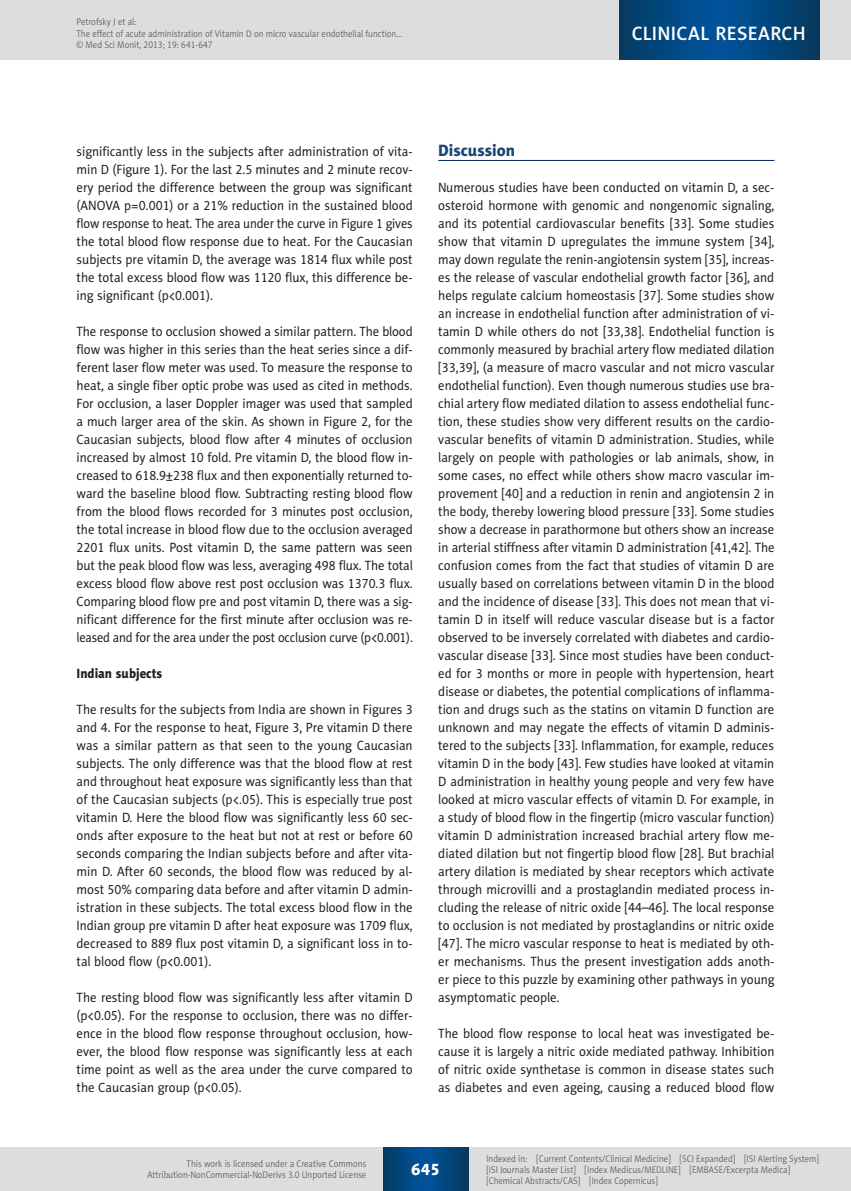
<style>
.page{position:relative;width:851px;height:1191px;background:#fff}
.page>*{position:absolute;margin:0;border:0;box-sizing:border-box;transform-origin:0 0}
.t1{font:19.5px "Naomi Sans EFN Medium";letter-spacing:.015em;color:#fff}
.MSM_Headline_1{font:16.5px "Naomi Sans EFN Heavy";color:#1a4574}
.t2{font:16.5px "Naomi Sans EFN Heavy";color:#fff}
.MSM_Body{font:13.5px/18px "Naomi Sans EFN";color:#231f20;text-align:justify;scale:.95 1}
.MSM_Body-2{font:13.5px/18px "Naomi Sans EFN";color:#231f20;text-align:justify;scale:.94 1}
.MSM_Headline_2{font:13.5px "Naomi Sans EFN Heavy";color:#231f20;scale:.95 1}
.t3{font:9.75px/11.2px "Naomi Sans EFN Light";color:#57585a;scale:.9 1}
</style>
<div class="page">
<hr style="left:438px;top:160px;width:336px;height:1px;background:#00295c">
<div style="left:0;top:1148px;width:850px;height:43px;background:#dcdddf"></div>
<svg style="left:383px;top:1148px;width:85px;height:42px;background:#02477e"></svg>
<div style="left:0;top:0;width:850px;height:60px;background:#dcdddf"></div>
<svg style="left:619px;top:0;width:200px;height:60px;background:#02477e"></svg>
<p class="t3" style="left:77px;top:16px;width:363px">Petrofsky J et al:<br>The effect of acute administration of Vitamin D on micro vascular endothelial function… © Med Sci Monit, 2013; 19: 641-647</p>
<h1 class="t1" style="left:631px;top:22px;width:175px">CLINICAL RESEARCH</h1>
<p class="MSM_Body" style="left:77px;top:142px;width:355px">significantly less in the subjects after administration of vita&shy;min D (Figure 1). For the last 2.5 minutes and 2 minute recov&shy;ery period the difference between the group was significant (ANOVA p=0.001) or a 21% reduction in the sustained blood flow response to heat. The area under the curve in Figure 1 gives the total blood flow response due to heat. For the Caucasian subjects pre vitamin D, the average was 1814 flux while post the total excess blood flow was 1120 flux, this difference be&shy;ing significant (p&lt;0.001).</p>
<p class="MSM_Body-2" style="left:77px;top:322px;width:359px">The response to occlusion showed a similar pattern. The blood flow was higher in this series than the heat series since a dif&shy;ferent laser flow meter was used. To measure the response to heat, a single fiber optic probe was used as cited in methods.<br>For occlusion, a laser Doppler imager was used that sampled a much larger area of the skin. As shown in Figure 2, for the Caucasian subjects, blood flow after 4 minutes of occlusion increased by almost 10 fold. Pre vitamin D, the blood flow in&shy;creased to 618.9±238 flux and then exponentially returned to&shy;ward the baseline blood flow. Subtracting resting blood flow from the blood flows recorded for 3 minutes post occlusion, the total increase in blood flow due to the occlusion averaged 2201 flux units. Post vitamin D, the same pattern was seen but the peak blood flow was less, averaging 498 flux. The total excess blood flow above rest post occlusion was 1370.3 flux.<br>Comparing blood flow pre and post vitamin D, there was a sig&shy;nificant difference for the first minute after occlusion was re&shy;leased and for the area under the post occlusion curve (p&lt;0.001).</p>
<p class="MSM_Headline_2" style="left:77px;top:665px;width:92px">Indian subjects</p>
<p class="MSM_Body" style="left:77px;top:700px;width:355px">The results for the subjects from India are shown in Figures 3 and 4. For the response to heat, Figure 3, Pre vitamin D there was a similar pattern as that seen to the young Caucasian subjects. The only difference was that the blood flow at rest and throughout heat exposure was significantly less than that of the Caucasian subjects (p&lt;.05). This is especially true post vitamin D. Here the blood flow was significantly less 60 sec&shy;onds after exposure to the heat but not at rest or before 60 seconds comparing the Indian subjects before and after vita&shy;min D. After 60 seconds, the blood flow was reduced by al&shy;most 50% comparing data before and after vitamin D admin&shy;istration in these subjects. The total excess blood flow in the Indian group pre vitamin D after heat exposure was 1709 flux, decreased to 889 flux post vitamin D, a significant loss in to&shy;tal blood flow (p&lt;0.001).</p>
<p class="MSM_Body" style="left:77px;top:988px;width:355px">The resting blood flow was significantly less after vitamin D (p&lt;0.05). For the response to occlusion, there was no differ&shy;ence in the blood flow response throughout occlusion, how&shy;ever, the blood flow response was significantly less at each time point as well as the area under the curve compared to the Caucasian group (p&lt;0.05).</p>
<p class="MSM_Headline_1" style="left:438px;top:140px;width:78px">Discussion</p>
<p class="MSM_Body" style="left:438px;top:178px;width:355px">Numerous studies have been conducted on vitamin D, a sec&shy;osteroid hormone with genomic and nongenomic signaling, and its potential cardiovascular benefits [33]. Some studies show that vitamin D upregulates the immune system [34], may down regulate the renin-angiotensin system [35], increas&shy;es the release of vascular endothelial growth factor [36], and helps regulate calcium homeostasis [37]. Some studies show an increase in endothelial function after administration of vi&shy;tamin D while others do not [33,38]. Endothelial function is commonly measured by brachial artery flow mediated dilation [33,39], (a measure of macro vascular and not micro vascular endothelial function). Even though numerous studies use bra&shy;chial artery flow mediated dilation to assess endothelial func&shy;tion, these studies show very different results on the cardio&shy;vascular benefits of vitamin D administration. Studies, while largely on people with pathologies or lab animals, show, in some cases, no effect while others show macro vascular im&shy;provement [40] and a reduction in renin and angiotensin 2 in the body, thereby lowering blood pressure [33]. Some studies show a decrease in parathormone but others show an increase in arterial stiffness after vitamin D administration [41,42]. The confusion comes from the fact that studies of vitamin D are usually based on correlations between vitamin D in the blood and the incidence of disease [33]. This does not mean that vi&shy;tamin D in itself will reduce vascular disease but is a factor observed to be inversely correlated with diabetes and cardio&shy;vascular disease [33]. Since most studies have been conduct&shy;ed for 3 months or more in people with hypertension, heart disease or diabetes, the potential complications of inflamma&shy;tion and drugs such as the statins on vitamin D function are unknown and may negate the effects of vitamin D adminis&shy;tered to the subjects [33]. Inflammation, for example, reduces vitamin D in the body [43]. Few studies have looked at vitamin D administration in healthy young people and very few have looked at micro vascular effects of vitamin D. For example, in a study of blood flow in the fingertip (micro vascular function) vitamin D administration increased brachial artery flow me&shy;diated dilation but not fingertip blood flow [28]. But brachial artery dilation is mediated by shear receptors which activate through microvilli and a prostaglandin mediated process in&shy;cluding the release of nitric oxide [44–46]. The local response to occlusion is not mediated by prostaglandins or nitric oxide [47]. The micro vascular response to heat is mediated by oth&shy;er mechanisms. Thus the present investigation adds anoth&shy;er piece to this puzzle by examining other pathways in young asymptomatic people.</p>
<p class="MSM_Body" style="left:438px;top:1024px;width:355px">The blood flow response to local heat was investigated be&shy;cause it is largely a nitric oxide mediated pathway. Inhibition of nitric oxide synthetase is common in disease states such as diabetes and even ageing, causing a reduced blood flow</p>
<p class="t3" style="left:147px;top:1158px;width:245px;text-align:right">This work is licensed under a Creative Commons<br>Attribution-NonCommercial-NoDerivs 3.0 Unported License</p>
<p class="t2" style="left:411px;top:1159px;width:30px">645</p>
<p class="t3" style="left:486px;top:1152px;width:371px">Indexed in: [Current Contents/Clinical Medicine] [SCI Expanded] [ISI Alerting System] [ISI Journals Master List] [Index Medicus/MEDLINE] [EMBASE/Excerpta Medica] [Chemical Abstracts/CAS] [Index Copernicus]</p>
</div>
